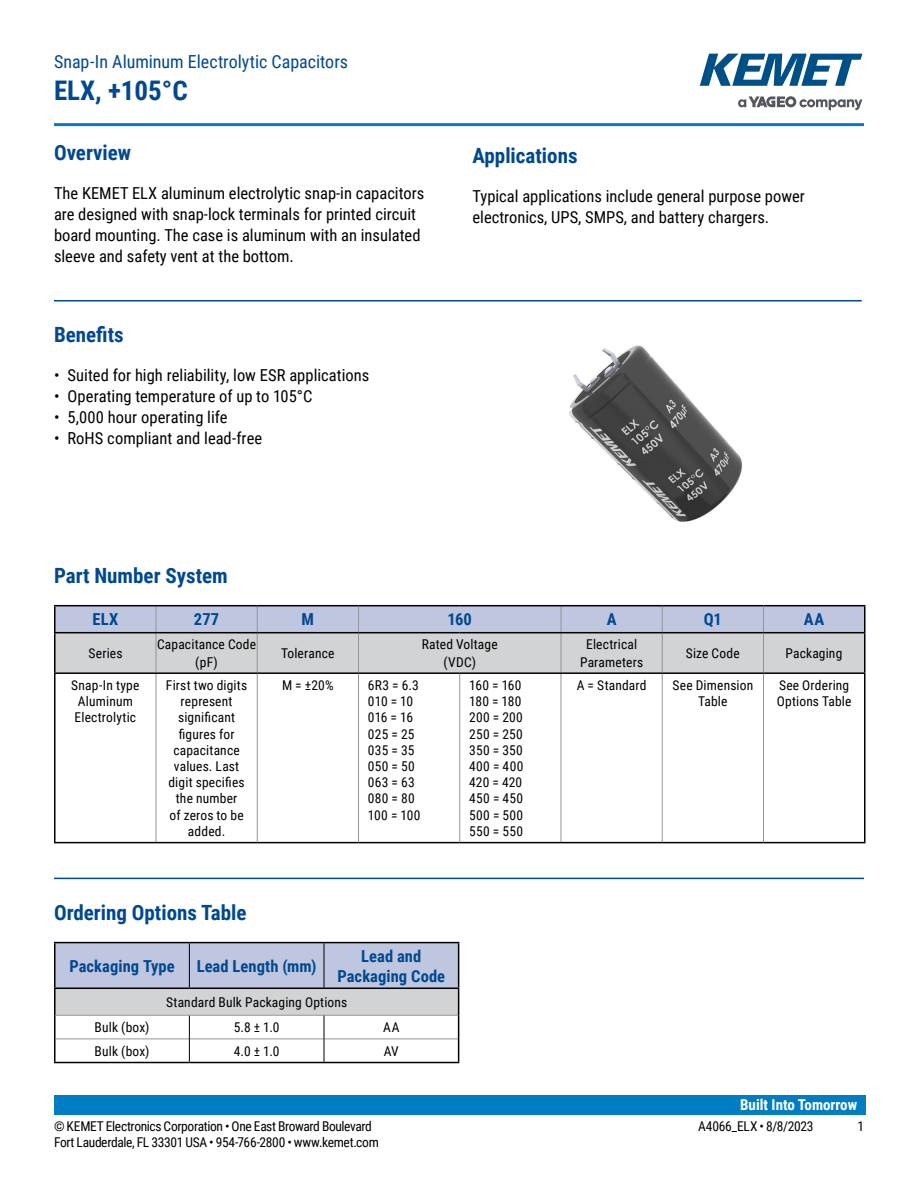
<style>
.page{position:relative;width:918px;height:1188px;background:#fff}
.page>*{position:absolute;margin:0;border:0;box-sizing:border-box;transform-origin:0 0}
.t1{font:700 27px "Roboto Condensed";color:#004990}
.t2{font:700 21px "Roboto Condensed";color:#004990}
.t3{font:18px "Roboto Condensed";color:#004990}
.t4{font:16.5px/21px "Roboto Condensed";color:#000}
.t5{font:700 16.5px/19.8px "Roboto Condensed";letter-spacing:.005em;color:#004990;text-align:center}
.t6{font:700 15px "Roboto Condensed";color:#fff}
.t7{font:13.5px/16.2px "Roboto Condensed";letter-spacing:.01em;color:#000;text-align:center}
.t8{font:13.5px "Roboto Condensed";letter-spacing:-.025em;color:#000}
.t9{font:13.5px "Roboto Condensed";letter-spacing:-.02em;color:#000}
</style>
<div class="page">
<svg style="left:738px;top:96px;width:124px;height:14px"></svg>
<svg style="left:700px;top:54px;width:162px;height:32px"></svg>
<hr style="left:54px;top:123px;width:810px;height:3px;background:#007dc3">
<div style="left:54px;top:1095px;width:811px;height:20px;background:#007dc3"></div>
<hr style="left:54px;top:300px;width:808px;height:2px;background:#004990">
<hr style="left:54px;top:878px;width:810px;height:1px;background:#004990">
<hr style="left:156px;top:674px;width:1px;height:168px;background:#939598">
<hr style="left:459px;top:674px;width:1px;height:168px;background:#939598">
<hr style="left:662px;top:674px;width:1px;height:168px;background:#939598">
<hr style="left:54px;top:633px;width:2px;height:39px;background:#000">
<hr style="left:864px;top:633px;width:2px;height:39px;background:#000">
<hr style="left:54px;top:672px;width:102px;height:2px;background:#000">
<hr style="left:54px;top:674px;width:2px;height:168px;background:#000">
<hr style="left:156px;top:672px;width:101px;height:2px;background:#000">
<hr style="left:358px;top:672px;width:102px;height:2px;background:#000">
<hr style="left:460px;top:672px;width:101px;height:2px;background:#000">
<hr style="left:54px;top:842px;width:102px;height:1px;background:#000">
<hr style="left:156px;top:842px;width:101px;height:1px;background:#000">
<hr style="left:358px;top:842px;width:102px;height:1px;background:#000">
<hr style="left:460px;top:842px;width:101px;height:1px;background:#000">
<hr style="left:54px;top:605px;width:102px;height:1px;background:#000">
<hr style="left:54px;top:606px;width:2px;height:26px;background:#000">
<hr style="left:156px;top:605px;width:101px;height:1px;background:#000">
<hr style="left:257px;top:605px;width:101px;height:1px;background:#000">
<hr style="left:358px;top:605px;width:102px;height:1px;background:#000">
<hr style="left:460px;top:605px;width:101px;height:1px;background:#000">
<hr style="left:561px;top:605px;width:101px;height:1px;background:#000">
<hr style="left:662px;top:605px;width:102px;height:1px;background:#000">
<hr style="left:764px;top:605px;width:102px;height:1px;background:#000">
<hr style="left:864px;top:606px;width:2px;height:26px;background:#000">
<hr style="left:54px;top:632px;width:102px;height:1px;background:#000">
<hr style="left:764px;top:632px;width:102px;height:1px;background:#000">
<svg style="left:55px;top:606px;width:810px;height:67px;background:#c2c6d0"></svg>
<hr style="left:763px;top:674px;width:1px;height:168px;background:#939598">
<hr style="left:257px;top:672px;width:101px;height:2px;background:#000">
<hr style="left:257px;top:842px;width:101px;height:1px;background:#000">
<hr style="left:257px;top:674px;width:1px;height:168px;background:#939598">
<hr style="left:358px;top:674px;width:1px;height:168px;background:#939598">
<hr style="left:561px;top:672px;width:101px;height:2px;background:#000">
<hr style="left:662px;top:672px;width:102px;height:2px;background:#000">
<hr style="left:764px;top:672px;width:102px;height:2px;background:#000">
<hr style="left:864px;top:674px;width:2px;height:168px;background:#000">
<hr style="left:561px;top:842px;width:101px;height:1px;background:#000">
<hr style="left:662px;top:842px;width:102px;height:1px;background:#000">
<hr style="left:764px;top:842px;width:102px;height:1px;background:#000">
<hr style="left:561px;top:674px;width:1px;height:168px;background:#939598">
<hr style="left:54px;top:988px;width:135px;height:1px;background:#000">
<hr style="left:54px;top:942px;width:135px;height:1px;background:#000">
<hr style="left:54px;top:943px;width:2px;height:45px;background:#000">
<hr style="left:189px;top:942px;width:135px;height:1px;background:#000">
<hr style="left:324px;top:942px;width:135px;height:1px;background:#000">
<hr style="left:54px;top:989px;width:2px;height:26px;background:#000">
<hr style="left:54px;top:1015px;width:2px;height:24px;background:#000">
<hr style="left:54px;top:1039px;width:2px;height:23px;background:#000">
<svg style="left:55px;top:943px;width:404px;height:119px"></svg>
<hr style="left:54px;top:1062px;width:135px;height:1px;background:#000">
<hr style="left:189px;top:1062px;width:135px;height:1px;background:#000">
<hr style="left:324px;top:1062px;width:135px;height:1px;background:#000">
<img style="left:569px;top:345px;width:174px;height:177px">
<h3 class="t3" style="left:54px;top:48px;width:296px">Snap-In Aluminum Electrolytic Capacitors</h3>
<h1 class="t1" style="left:54px;top:71px;width:135px">ELX, +105°C</h1>
<h2 class="t2" style="left:54px;top:138px;width:79px">Overview</h2>
<p class="t4" style="left:54px;top:182px;width:372px">The KEMET ELX aluminum electrolytic snap-in capacitors are designed with snap-lock terminals for printed circuit board mounting. The case is aluminum with an insulated sleeve and safety vent at the bottom.</p>
<h2 class="t2" style="left:54px;top:320px;width:71px">Benefits</h2>
<p class="t4" style="left:54px;top:364px;width:317px">• Suited for high reliability, low ESR applications</p>
<p class="t4" style="left:54px;top:385px;width:260px">• Operating temperature of up to 105°C</p>
<p class="t4" style="left:54px;top:406px;width:175px">• 5,000 hour operating life</p>
<p class="t4" style="left:54px;top:427px;width:210px">• RoHS compliant and lead-free</p>
<h2 class="t2" style="left:472px;top:141px;width:107px">Applications</h2>
<p class="t4" style="left:472px;top:185px;width:334px">Typical applications include general purpose power electronics, UPS, SMPS, and battery chargers.</p>
<h2 class="t2" style="left:54px;top:561px;width:175px">Part Number System</h2>
<p class="t5" style="left:92px;top:609px;width:27px">ELX</p>
<p class="t5" style="left:194px;top:609px;width:27px">277</p>
<p class="t5" style="left:302px;top:609px;width:14px">M</p>
<p class="t5" style="left:448px;top:609px;width:26px">160</p>
<p class="t5" style="left:607px;top:609px;width:11px">A</p>
<p class="t5" style="left:704px;top:609px;width:20px">Q1</p>
<p class="t5" style="left:804px;top:609px;width:22px">AA</p>
<p class="t7" style="left:89px;top:645px;width:35px">Series</p>
<p class="t7" style="left:157px;top:635px;width:101px;line-height:18px">Capacitance Code (pF)</p>
<p class="t7" style="left:281px;top:645px;width:55px">Tolerance</p>
<p class="t7" style="left:422px;top:635px;width:77px;line-height:18px">Rated Voltage (VDC)</p>
<p class="t7" style="left:580px;top:635px;width:65px;line-height:18px">Electrical<br>Parameters</p>
<p class="t7" style="left:686px;top:645px;width:55px">Size Code</p>
<p class="t7" style="left:785px;top:645px;width:58px">Packaging</p>
<p class="t7" style="left:71px;top:677px;width:70px;text-align:left">Snap-In type<br>Aluminum<br>Electrolytic</p>
<p class="t7" style="left:166px;top:677px;width:83px">First two digits represent significant figures for capacitance values. Last digit specifies the number<br>of zeros to be added.</p>
<p class="t7" style="left:282px;top:677px;width:53px">M = ±20%</p>
<p class="t7" style="left:368px;top:677px;width:54px;text-align:left">6R3 = 6.3<br>010 = 10<br>016 = 16<br>025 = 25<br>035 = 35<br>050 = 50<br>063 = 63<br>080 = 80<br>100 = 100</p>
<p class="t7" style="left:469px;top:677px;width:56px;text-align:left">160 = 160<br>180 = 180<br>200 = 200<br>250 = 250<br>350 = 350<br>400 = 400<br>420 = 420<br>450 = 450<br>500 = 500<br>550 = 550</p>
<p class="t7" style="left:577px;top:677px;width:71px">A = Standard</p>
<p class="t7" style="left:673px;top:677px;width:82px">See Dimension<br>Table</p>
<p class="t7" style="left:777px;top:677px;width:76px;text-align:left">See Ordering<br>Options Table</p>
<h2 class="t2" style="left:54px;top:897px;width:194px">Ordering Options Table</h2>
<p class="t5" style="left:69px;top:955px;width:107px">Packaging Type</p>
<p class="t5" style="left:197px;top:955px;width:121px">Lead Length (mm)</p>
<p class="t5" style="left:337px;top:945px;width:109px">Lead and<br>Packaging Code</p>
<p class="t7" style="left:166px;top:994px;width:183px">Standard Bulk Packaging Options</p>
<p class="t7" style="left:95px;top:1019px;width:56px">Bulk (box)</p>
<p class="t7" style="left:234px;top:1019px;width:47px">5.8 ± 1.0</p>
<p class="t7" style="left:383px;top:1019px;width:18px">AA</p>
<p class="t7" style="left:95px;top:1042px;width:56px">Bulk (box)</p>
<p class="t7" style="left:234px;top:1042px;width:47px">4.0 ± 1.0</p>
<p class="t7" style="left:384px;top:1042px;width:16px">AV</p>
<p class="t6" style="left:740px;top:1094px;width:119px">Built Into Tomorrow</p>
<p class="t8" style="left:54px;top:1116px;width:319px">© KEMET Electronics Corporation • One East Broward Boulevard</p>
<p class="t9" style="left:698px;top:1116px;width:117px">A4066_ELX • 8/8/2023</p>
<p class="t7" style="left:857px;top:1117px;width:8px">1</p>
<p class="t8" style="left:54px;top:1133px;width:326px">Fort Lauderdale, FL 33301 USA • 954-766-2800 • www.kemet.com</p>
</div>
